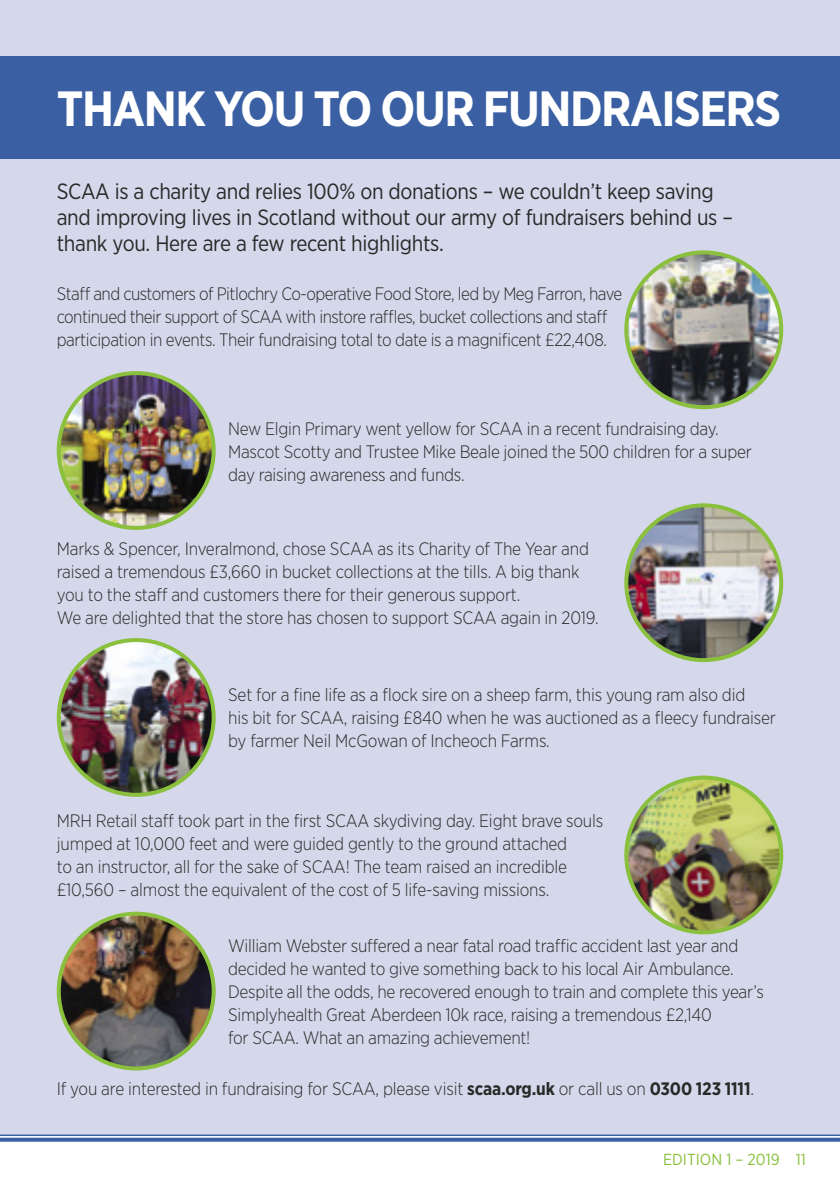
<style>
.page{position:relative;width:840px;height:1191px;background:#fff}
.page>*{position:absolute;margin:0;border:0;box-sizing:border-box;transform-origin:0 0}
.t1{font:700 49.4px "Gotham Narrow";letter-spacing:-.03em;color:#fff}
.t2{font:22px/26px "Gotham Narrow";letter-spacing:-.015em;color:#292929}
.t3{font:300 18px/23px "Gotham Narrow";letter-spacing:-.015em;color:#292929}
.t4{font:16px "Gotham Narrow";color:#8ac03d}
.s1{font-weight:700}
</style>
<div class="page">
<div style="left:0;top:0;width:839px;height:1134px;background:#d4d8ea"></div>
<div style="left:0;top:57px;width:839px;height:102px;background:#3a60a3"></div>
<img style="left:59px;top:913px;width:154px;height:155px;border-radius:77px">
<div style="left:57px;top:911px;width:158px;height:159px;border:4px solid #8ac03d;border-radius:50%"></div>
<img style="left:626px;top:777px;width:154px;height:155px;border-radius:77px">
<div style="left:624px;top:775px;width:158px;height:159px;border:4px solid #8ac03d;border-radius:50%"></div>
<img style="left:626px;top:505px;width:154px;height:155px;border-radius:77px">
<div style="left:624px;top:503px;width:158px;height:159px;border:4px solid #8ac03d;border-radius:50%"></div>
<img style="left:59px;top:373px;width:153px;height:155px">
<div style="left:57px;top:371px;width:158px;height:159px;border:4px solid #8ac03d;border-radius:50%"></div>
<img style="left:626px;top:252px;width:154px;height:155px;border-radius:77px">
<div style="left:624px;top:250px;width:158px;height:159px;border:4px solid #8ac03d;border-radius:50%"></div>
<img style="left:59px;top:641px;width:154px;height:154px">
<div style="left:57px;top:638px;width:158px;height:159px;border:4px solid #8ac03d;border-radius:50%"></div>
<hr style="left:0;top:1134px;width:839px;height:2px;background:#3a60a3">
<svg style="left:0;top:1137px;width:839px;height:4px;background:#5d7cb3"></svg>
<h1 class="t1" style="left:57px;top:76px;width:725px">THANK YOU TO OUR FUNDRAISERS</h1>
<p class="t2" style="left:57px;top:178px;width:677px">SCAA is a charity and relies 100% on donations – we couldn’t keep saving and improving lives in Scotland without our army of fundraisers behind us – thank you. Here are a few recent highlights.</p>
<p class="t3" style="left:57px;top:281px;width:567px">Staff and customers of Pitlochry Co-operative Food Store, led by Meg Farron, have continued their support of SCAA with instore raffles, bucket collections and staff participation in events. Their fundraising total to date is a magnificent £22,408.</p>
<p class="t3" style="left:228px;top:417px;width:525px">New Elgin Primary went yellow for SCAA in a recent fundraising day.<br>Mascot Scotty and Trustee Mike Beale joined the 500 children for a super day raising awareness and funds.</p>
<p class="t3" style="left:57px;top:537px;width:543px">Marks &amp; Spencer, Inveralmond, chose SCAA as its Charity of The Year and raised a tremendous £3,660 in bucket collections at the tills. A big thank you to the staff and customers there for their generous support.<br>We are delighted that the store has chosen to support SCAA again in 2019.</p>
<p class="t3" style="left:228px;top:683px;width:549px">Set for a fine life as a flock sire on a sheep farm, this young ram also did<br>his bit for SCAA, raising £840 when he was auctioned as a fleecy fundraiser by farmer Neil McGowan of Incheoch Farms.</p>
<p class="t3" style="left:57px;top:809px;width:548px">MRH Retail staff took part in the first SCAA skydiving day. Eight brave souls jumped at 10,000 feet and were guided gently to the ground attached<br>to an instructor, all for the sake of SCAA! The team raised an incredible £10,560 – almost the equivalent of the cost of 5 life-saving missions.</p>
<p class="t3" style="left:228px;top:934px;width:537px">William Webster suffered a near fatal road traffic accident last year and decided he wanted to give something back to his local Air Ambulance.<br>Despite all the odds, he recovered enough to train and complete this year’s Simplyhealth Great Aberdeen 10k race, raising a tremendous £2,140<br>for SCAA. What an amazing achievement!</p>
<p class="t3" style="left:57px;top:1076px;width:698px">If you are interested in fundraising for SCAA, please visit <span class="s1">scaa.org.uk</span> or call us on <span class="s1">0300 123 1111</span>.</p>
<p class="t4" style="left:662px;top:1149px;width:144px">EDITION 1 – 2019 11</p>
</div>
